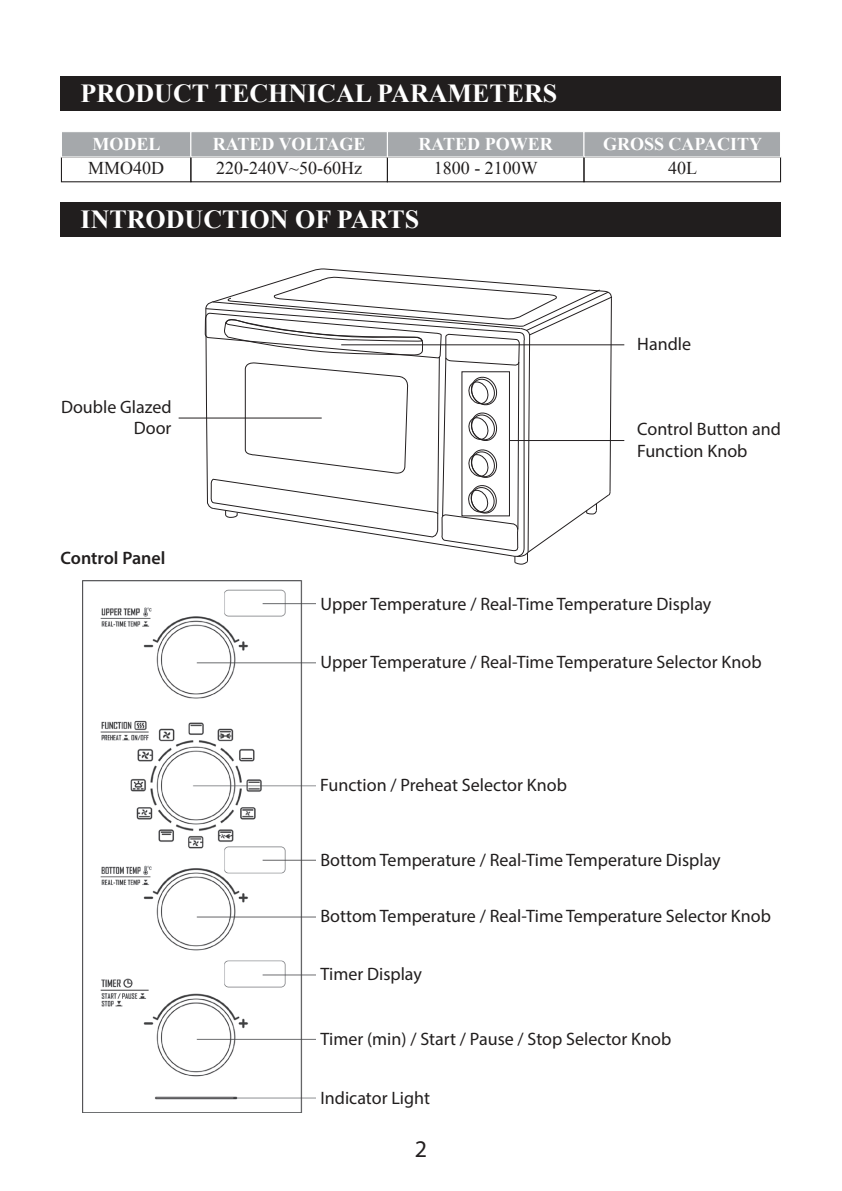
<style>
.page{position:relative;width:842px;height:1191px;background:#fff}
.page>*{position:absolute;margin:0;border:0;box-sizing:border-box;transform-origin:0 0}
.t1{font:700 26px "Times New Roman";color:#fff}
.t2{font:24px "Myriad Pro";color:#231f20}
.t3{font:18px/21.6px "Myriad Pro";color:#211e1e;text-align:right}
.t4{font:700 18px "Times New Roman";color:#fff}
.t5{font:18px "Times New Roman";color:#211e1e}
.t6{font:600 18px "Myriad Pro";color:#211e1e}
</style>
<div class="page">
<img style="left:83px;top:580px;width:233px;height:532px">
<div style="left:61px;top:202px;width:720px;height:35px;background:#211e1e"></div>
<div style="left:61px;top:76px;width:720px;height:35px;background:#211e1e"></div>
<div style="left:61px;top:156px;width:130px;height:26px;border:1px solid #211e1e"></div>
<div style="left:61px;top:131px;width:130px;height:26px;background:#a5a8ab;border:1px solid #fff"></div>
<div style="left:190px;top:156px;width:198px;height:26px;border:1px solid #211e1e"></div>
<div style="left:190px;top:131px;width:198px;height:26px;background:#a5a8ab;border:1px solid #fff"></div>
<div style="left:387px;top:156px;width:197px;height:26px;border:1px solid #211e1e"></div>
<div style="left:387px;top:131px;width:197px;height:26px;background:#a5a8ab;border:1px solid #fff"></div>
<div style="left:583px;top:156px;width:198px;height:26px;border:1px solid #211e1e"></div>
<div style="left:583px;top:131px;width:198px;height:26px;background:#a5a8ab;border:1px solid #fff"></div>
<svg style="left:204px;top:312px;width:6px;height:172px"></svg>
<svg style="left:210px;top:268px;width:403px;height:502px"></svg>
<hr style="left:179px;top:417px;width:143px;height:1px;background:#231f20">
<hr style="left:341px;top:344px;width:283px;height:1px;background:#231f20">
<hr style="left:509px;top:440px;width:115px;height:1px;background:#231f20">
<div style="left:461px;top:371px;width:49px;height:145px;border:1px solid #231f20"></div>
<h1 class="t1" style="left:81px;top:75px;width:478px">PRODUCT TECHNICAL PARAMETERS</h1>
<p class="t4" style="left:92px;top:131px;width:70px">MODEL</p>
<p class="t5" style="left:88px;top:155px;width:77px">MMO40D</p>
<p class="t4" style="left:213px;top:131px;width:154px">RATED VOLTAGE</p>
<p class="t5" style="left:216px;top:155px;width:147px">220-240V~50-60Hz</p>
<p class="t4" style="left:419px;top:131px;width:136px">RATED POWER</p>
<p class="t5" style="left:434px;top:155px;width:105px">1800 - 2100W</p>
<h1 class="t1" style="left:81px;top:201px;width:340px">INTRODUCTION OF PARTS</h1>
<p class="t3" style="left:61px;top:395px;width:112px">Double Glazed<br>Door</p>
<p class="t6" style="left:61px;top:546px;width:106px">Control Panel</p>
<p class="t4" style="left:603px;top:131px;width:161px">GROSS CAPACITY</p>
<p class="t5" style="left:668px;top:155px;width:30px">40L</p>
<p class="t3" style="left:637px;top:333px;width:55px">Handle</p>
<p class="t3" style="left:637px;top:418px;width:145px;text-align:left">Control Button and<br>Function Knob</p>
<p class="t3" style="left:320px;top:593px;width:392px">Upper Temperature / Real-Time Temperature Display</p>
<p class="t3" style="left:320px;top:651px;width:443px">Upper Temperature / Real-Time Temperature Selector Knob</p>
<p class="t3" style="left:320px;top:774px;width:248px">Function / Preheat Selector Knob</p>
<p class="t3" style="left:320px;top:849px;width:402px">Bottom Temperature / Real-Time Temperature Display</p>
<p class="t3" style="left:320px;top:905px;width:452px">Bottom Temperature / Real-Time Temperature Selector Knob</p>
<p class="t3" style="left:320px;top:963px;width:103px">Timer Display</p>
<p class="t3" style="left:320px;top:1027px;width:352px">Timer (min) / Start / Pause / Stop Selector Knob</p>
<p class="t3" style="left:320px;top:1086px;width:111px">Indicator Light</p>
<h2 class="t2" style="left:415px;top:1134px;width:14px">2</h2>
</div>
